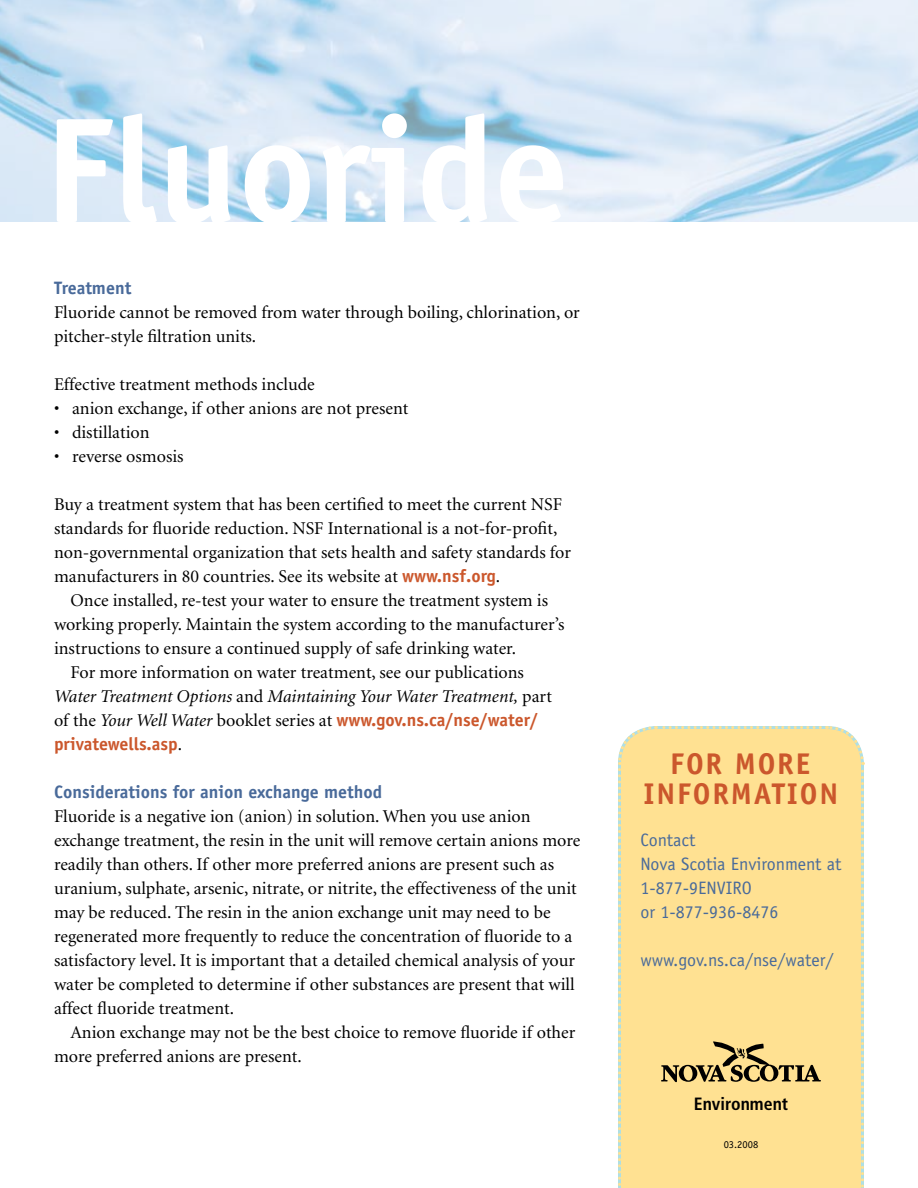
<style>
.page{position:relative;width:918px;height:1188px;background:#fff}
.page>*{position:absolute;margin:0;border:0;box-sizing:border-box;transform-origin:0 0}
.t1{font:700 150px "Officina Sans";color:#fff}
.t2{font:700 30px/30px "Officina Sans";letter-spacing:.06em;color:#cb572c;text-align:center}
.t3{font:18px/24px "Minion";color:#000}
.t4{font:18px/24px "Officina Sans";color:#496a9a}
.t5{font:700 18px/24px "Officina Sans";color:#cb572c}
.t6{font:italic 18px "Minion";color:#000}
.t7{font:700 18px "Officina Sans";color:#496a9a}
.t8{font:700 condensed 17.7px "Frutiger";color:#000}
.t9{font:10.5px "Officina Sans";color:#000}
.s1{font-family:"Officina Sans";font-weight:700;color:#cb572c}
.s2{font-style:normal}
.s3{font-family:"Minion";font-weight:400;color:#000}
.s4{font-family:"Minion";font-weight:400;font-style:italic;color:#000}
</style>
<div class="page">
<img style="left:0;top:0;width:918px;height:222px">
<div style="left:618px;top:726px;width:247px;height:462px;background:#ffe192"></div>
<h1 class="t1" style="left:44px;top:77px;width:527px">Fluoride</h1>
<p class="t7" style="left:54px;top:277px;width:79px">Treatment</p>
<p class="t3" style="left:54px;top:301px;width:527px">Fluoride cannot be removed from water through boiling, chlorination, or pitcher-style filtration units.</p>
<p class="t3" style="left:54px;top:373px;width:262px">Effective treatment methods include</p>
<p class="t3" style="left:54px;top:397px;width:356px">• anion exchange, if other anions are not present</p>
<p class="t3" style="left:54px;top:421px;width:97px">• distillation</p>
<p class="t3" style="left:54px;top:445px;width:131px">• reverse osmosis</p>
<p class="t3" style="left:54px;top:493px;width:519px">Buy a treatment system that has been certified to meet the current NSF standards for fluoride reduction. NSF International is a not-for-profit, non-governmental organization that sets health and safety standards for manufacturers in 80 countries. See its website at <span class="s1">www.nsf.org</span>.</p>
<p class="t3" style="left:70px;top:589px;width:479px">Once installed, re-test your water to ensure the treatment system is</p>
<p class="t3" style="left:54px;top:613px;width:512px">working properly. Maintain the system according to the manufacturer’s</p>
<p class="t3" style="left:54px;top:637px;width:464px">instructions to ensure a continued supply of safe drinking water.</p>
<p class="t3" style="left:70px;top:661px;width:455px">For more information on water treatment, see our publications</p>
<p class="t6" style="left:54px;top:687px;width:500px">Water Treatment Options <span class="s2">and</span> Maintaining Your Water Treatment, <span class="s2">part</span></p>
<p class="t5" style="left:54px;top:708px;width:486px"><span class="s3">of the</span> <span class="s4">Your Well Water</span> <span class="s3">booklet series at</span> www.gov.ns.ca/nse/water/ privatewells.asp<span class="s3">.</span></p>
<p class="t7" style="left:54px;top:781px;width:330px">Considerations for anion exchange method</p>
<p class="t3" style="left:54px;top:805px;width:528px">Fluoride is a negative ion (anion) in solution. When you use anion exchange treatment, the resin in the unit will remove certain anions more readily than others. If other more preferred anions are present such as uranium, sulphate, arsenic, nitrate, or nitrite, the effectiveness of the unit may be reduced. The resin in the anion exchange unit may need to be regenerated more frequently to reduce the concentration of fluoride to a satisfactory level. It is important that a detailed chemical analysis of your water be completed to determine if other substances are present that will affect fluoride treatment.</p>
<p class="t3" style="left:54px;top:1021px;width:523px;text-indent:16px">Anion exchange may not be the best choice to remove fluoride if other more preferred anions are present.</p>
<h2 class="t2" style="left:644px;top:748px;width:196px">FOR MORE<br>INFORMATION</h2>
<p class="t4" style="left:640px;top:828px;width:203px">Contact<br>Nova Scotia Environment at<br>1-877-9ENVIRO<br>or 1-877-936-8476</p>
<p class="t4" style="left:640px;top:948px;width:195px">www.gov.ns.ca/nse/water/</p>
<p class="t8" style="left:694px;top:1094px;width:96px">Environment</p>
<p class="t9" style="left:724px;top:1138px;width:36px">03.2008</p>
</div>
